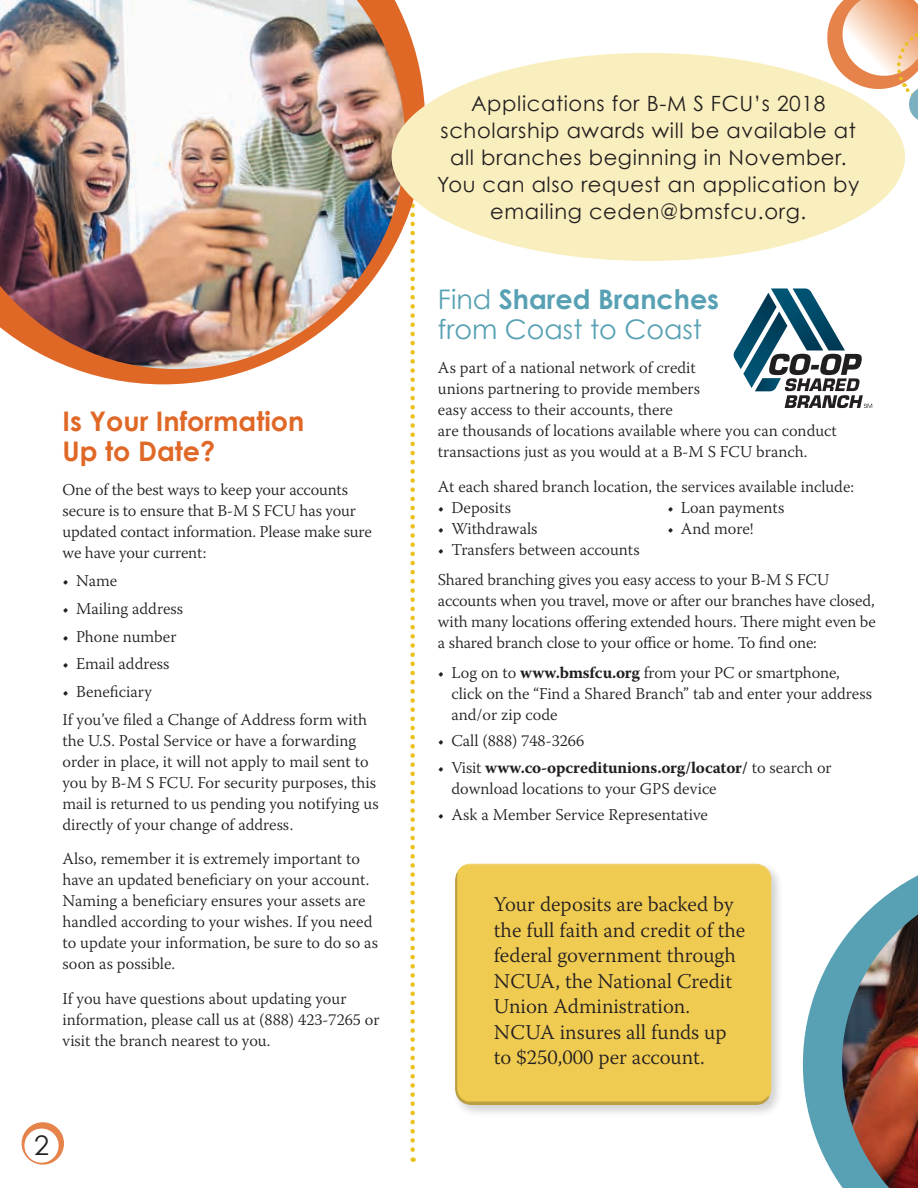
<style>
.page{position:relative;width:918px;height:1188px;background:#fff}
.page>*{position:absolute;margin:0;border:0;box-sizing:border-box;transform-origin:0 0}
.t1{font:27px/30px "Century Gothic";color:#58a1b4}
.t2{font:700 27px/30px "Century Gothic";color:#e06827}
.t3{font:27px "Century Gothic";color:#231f20}
.t4{font:300 21px/25.5px "Warnock Pro";color:#231f20}
.t5{font:21px/27px "Century Gothic";letter-spacing:.03em;color:#231f20;text-align:center}
.t6{font:300 16.5px/21px "Warnock Pro";color:#231f20}
.s1{font-weight:700}
</style>
<div class="page">
<svg style="left:825px;top:0;width:93px;height:125px"></svg>
<svg style="left:21px;top:1122px;width:43px;height:43px"></svg>
<svg style="left:410px;top:386px;width:5px;height:776px"></svg>
<svg style="left:75px;top:22px;width:350px;height:362px"></svg>
<img style="left:0;top:0;width:405px;height:369px">
<svg style="left:734px;top:288px;width:138px;height:120px"></svg>
<div style="left:452px;top:860px;width:332px;height:257px;background:#231f20;opacity:.2"></div>
<div style="left:455px;top:861px;width:319px;height:236px;background:#fff;opacity:.35"></div>
<div style="left:455px;top:871px;width:319px;height:234px;background:#efcb52"></div>
<div style="left:392px;top:53px;width:513px;height:208px;background:#f9eebe;border-radius:50%"></div>
<svg style="left:803px;top:875px;width:115px;height:312px"></svg>
<img style="left:842px;top:914px;width:76px;height:274px">
<h1 class="t2" style="left:63px;top:405px;width:243px">Is Your Information<br>Up to Date?</h1>
<p class="t6" style="left:63px;top:479px;width:311px">One of the best ways to keep your accounts secure is to ensure that B-M S FCU has your updated contact information. Please make sure we have your current:</p>
<p class="t6" style="left:63px;top:570px;width:56px">• Name</p>
<p class="t6" style="left:63px;top:598px;width:122px">• Mailing address</p>
<p class="t6" style="left:63px;top:625px;width:115px">• Phone number</p>
<p class="t6" style="left:63px;top:653px;width:108px">• Email address</p>
<p class="t6" style="left:63px;top:677px;width:306px;line-height:27.8px">• Beneficiary<br>If you’ve filed a Change of Address form with</p>
<p class="t6" style="left:63px;top:730px;width:318px">the U.S. Postal Service or have a forwarding order in place, it will not apply to mail sent to you by B-M S FCU. For security purposes, this mail is returned to us pending you notifying us directly of your change of address.</p>
<p class="t6" style="left:63px;top:848px;width:317px">Also, remember it is extremely important to have an updated beneficiary on your account.<br>Naming a beneficiary ensures your assets are handled according to your wishes. If you need to update your information, be sure to do so as soon as possible.</p>
<p class="t6" style="left:63px;top:988px;width:319px">If you have questions about updating your information, please call us at (888) 423-7265 or visit the branch nearest to you.</p>
<h1 class="t3" style="left:34px;top:1129px;width:16px">2</h1>
<p class="t5" style="left:437px;top:90px;width:424px">Applications for B-M S FCU’s 2018 scholarship awards will be available at all branches beginning in November.<br>You can also request an application by emailing ceden@bmsfcu.org.</p>
<h1 class="t1" style="left:438px;top:284px;width:283px">Find <span class="s1">Shared Branches </span>from Coast to Coast</h1>
<p class="t6" style="left:438px;top:357px;width:401px">As part of a national network of credit<br>unions partnering to provide members<br>easy access to their accounts, there<br>are thousands of locations available where you can conduct transactions just as you would at a B-M S FCU branch.</p>
<p class="t6" style="left:438px;top:476px;width:418px">At each shared branch location, the services available include:</p>
<p class="t6" style="left:438px;top:497px;width:75px">• Deposits</p>
<p class="t6" style="left:438px;top:518px;width:101px">• Withdrawals</p>
<p class="t6" style="left:438px;top:539px;width:203px">• Transfers between accounts</p>
<p class="t6" style="left:667px;top:497px;width:118px">• Loan payments</p>
<p class="t6" style="left:667px;top:518px;width:88px">• And more!</p>
<p class="t6" style="left:438px;top:569px;width:439px">Shared branching gives you easy access to your B-M S FCU accounts when you travel, move or after our branches have closed, with many locations offering extended hours. There might even be a shared branch close to your office or home. To find one:</p>
<p class="t6" style="left:451px;top:662px;width:422px;text-indent:-13px">• Log on to <span class="s1">www.bmsfcu.org</span> from your PC or smartphone, click on the “Find a Shared Branch” tab and enter your address and/or zip code</p>
<p class="t6" style="left:438px;top:730px;width:148px">• Call (888) 748-3266</p>
<p class="t6" style="left:451px;top:756px;width:382px;text-indent:-13px">• Visit <span class="s1">www.co-opcreditunions.org/locator/</span> to search or download locations to your GPS device</p>
<p class="t6" style="left:438px;top:804px;width:272px">• Ask a Member Service Representative</p>
<p class="t4" style="left:494px;top:891px;width:253px">Your deposits are backed by the full faith and credit of the federal government through<br>NCUA, the National Credit<br>Union Administration.<br>NCUA insures all funds up to $250,000 per account.</p>
</div>
